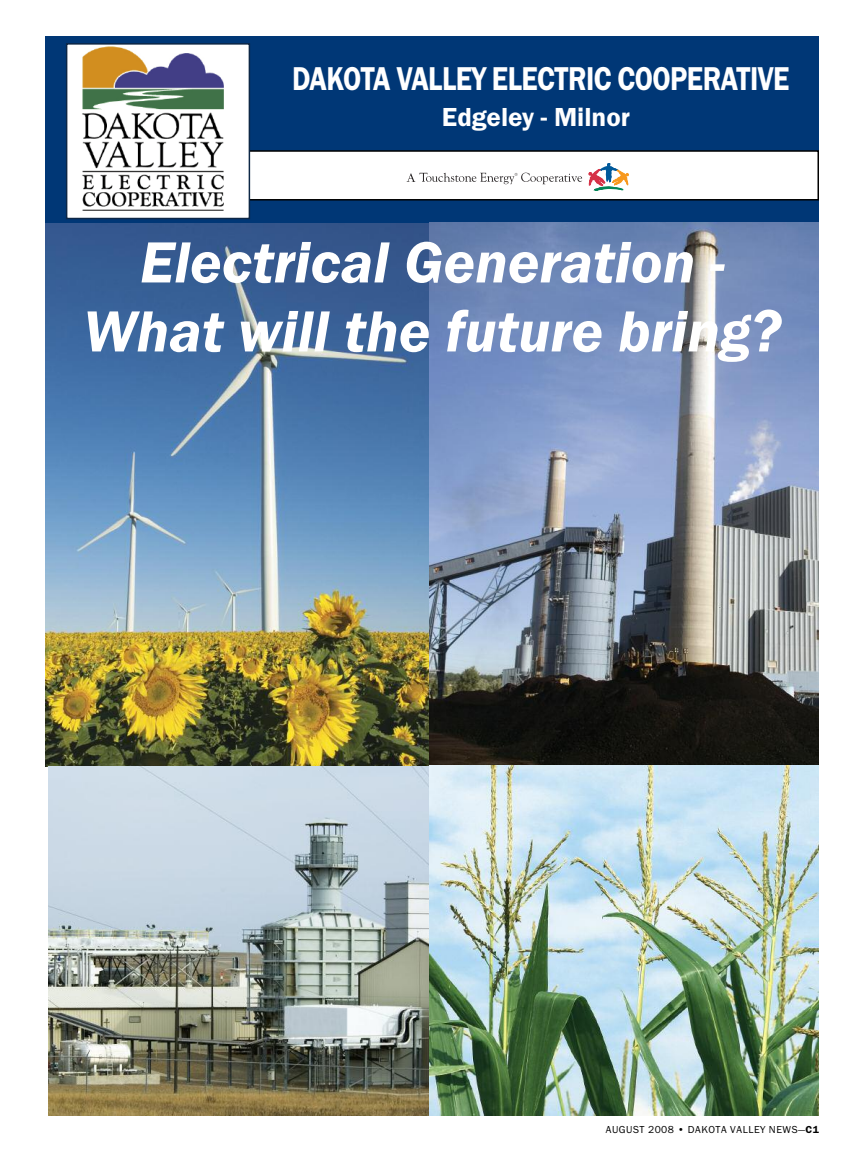
<style>
.page{position:relative;width:864px;height:1161px;background:#fff}
.page>*{position:absolute;margin:0;border:0;box-sizing:border-box;transform-origin:0 0}
.t1{font:italic 600 60px/69px "Franklin Gothic Itc T";color:#fff;text-align:center}
.t2{font:600 34.2px "Franklin Gothic Itc T";letter-spacing:-.02em;color:#fff;scale:.83 1}
.t3{font:600 27px "Franklin Gothic Itc T";color:#fff}
.t4{font:10.5px "Franklin Gothic Itc T";letter-spacing:.045em;color:#000}
.s1{font-weight:600}
</style>
<div class="page">
<div style="left:45px;top:36px;width:774px;height:190px;background:#003776"></div>
<div style="left:81px;top:151px;width:737px;height:49px;background:#fff"></div>
<svg style="left:589px;top:163px;width:39px;height:28px"></svg>
<svg style="left:407px;top:173px;width:175px;height:11px"></svg>
<div style="left:80px;top:150px;width:739px;height:51px;border:2px solid #000"></div>
<div style="left:67px;top:45px;width:182px;height:173px;background:#fff"></div>
<img style="left:82px;top:46px;width:142px;height:164px">
<div style="left:66px;top:43px;width:184px;height:176px;border:2px solid #0d2746"></div>
<img style="left:45px;top:223px;width:385px;height:544px">
<img style="left:430px;top:223px;width:389px;height:543px">
<img style="left:48px;top:766px;width:771px;height:350px">
<img style="left:430px;top:766px;width:389px;height:349px">
<p class="t2" style="left:292px;top:58px;width:600px">DAKOTA VALLEY ELECTRIC COOPERATIVE</p>
<p class="t3" style="left:442px;top:101px;width:190px">Edgeley - Milnor</p>
<p class="t1" style="left:83px;top:227px;width:699px">Electrical Generation -<br>What will the future bring?</p>
<p class="t4" style="left:606px;top:1123px;width:215px">AUGUST 2008 • DAKOTA VALLEY NEWS—<span class="s1">C1</span></p>
</div>
